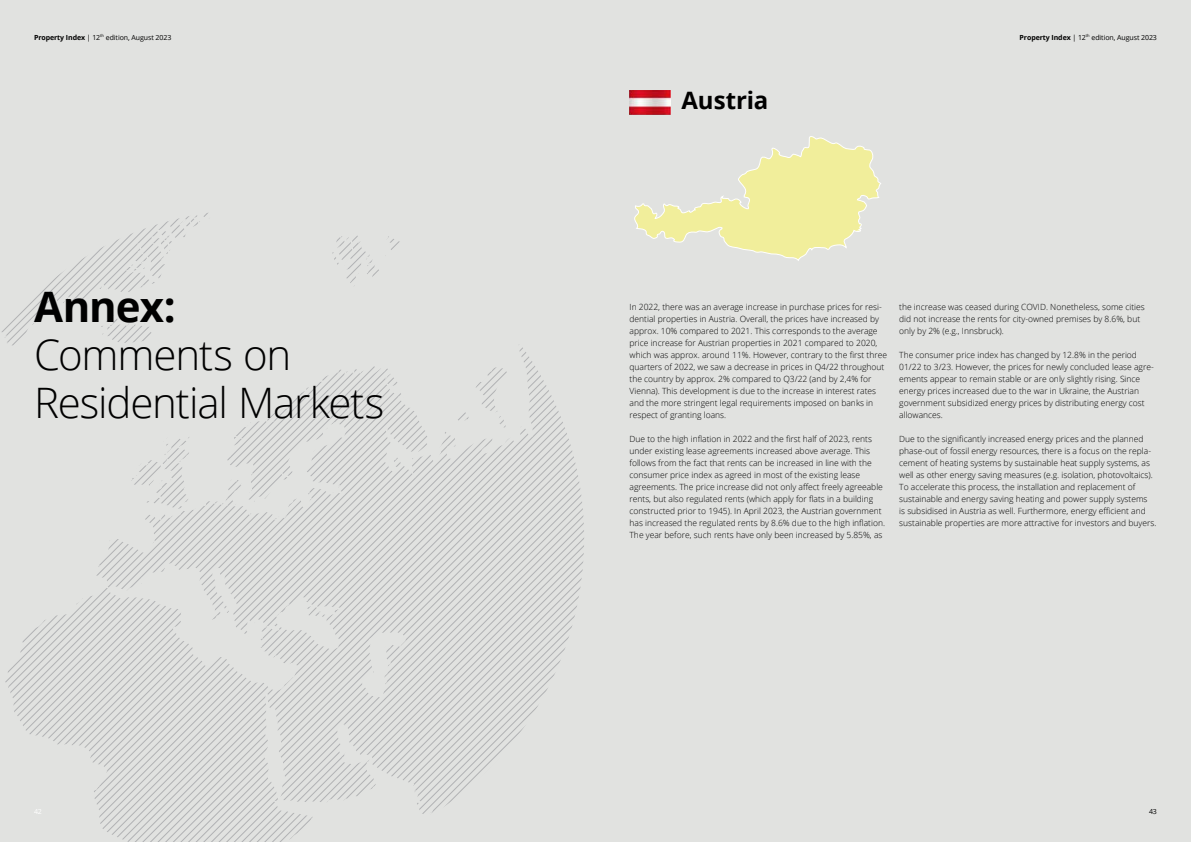
<style>
.page{position:relative;width:1191px;height:842px;background:#e1e2e0}
.page>*{position:absolute;margin:0;border:0;box-sizing:border-box;transform-origin:0 0}
.t1{font:300 42px/48px "Open Sans";letter-spacing:-.025em;color:#000}
.t2{font:700 42px "Open Sans";letter-spacing:-.02em;color:#000}
.t3{font:700 24px "Open Sans";letter-spacing:-.005em;color:#000}
.t4{font:300 8.5px/12px "Open Sans";color:#000}
.t5{font:7px "Open Sans";letter-spacing:-.01em;color:#000}
.s1{font-weight:700}
</style>
<div class="page">
<svg style="left:632px;top:135px;width:250px;height:127px;background:#e9e8c0"></svg>
<svg style="left:227px;top:366px;width:307px;height:136px;background:#dbdcdb"></svg>
<div style="left:0;top:213px;width:387px;height:133px;background:#e1e2e0"></div>
<img style="left:629px;top:90px;width:41px;height:25px">
<p class="t5" style="left:34px;top:32px;width:139px"><span class="s1">Property Index</span> | 12<sup>th</sup> edition, August 2023</p>
<h1 class="t2" style="left:34px;top:277px;width:143px">Annex:</h1>
<h1 class="t1" style="left:34px;top:330px;width:352px">Comments on<br>Residential Markets</h1>
<h2 class="t3" style="left:681px;top:84px;width:88px">Austria</h2>
<p class="t5" style="left:1019px;top:32px;width:139px"><span class="s1">Property Index</span> | 12<sup>th</sup> edition, August 2023</p>
<p class="t4" style="left:629px;top:300px;width:259px">In 2022, there was an average increase in purchase prices for resi&shy;dential properties in Austria. Overall, the prices have increased by approx. 10% compared to 2021. This corresponds to the average price increase for Austrian properties in 2021 compared to 2020, which was approx. around 11%. However, contrary to the first three quarters of 2022, we saw a decrease in prices in Q4/22 throughout the country by approx. 2% compared to Q3/22 (and by 2,4% for Vienna). This development is due to the increase in interest rates and the more stringent legal requirements imposed on banks in respect of granting loans.</p>
<p class="t4" style="left:629px;top:432px;width:257px">Due to the high inflation in 2022 and the first half of 2023, rents under existing lease agreements increased above average. This follows from the fact that rents can be increased in line with the consumer price index as agreed in most of the existing lease agreements. The price increase did not only affect freely agreeable rents, but also regulated rents (which apply for flats in a building constructed prior to 1945). In April 2023, the Austrian government has increased the regulated rents by 8.6% due to the high inflation.<br>The year before, such rents have only been increased by 5.85%, as</p>
<p class="t4" style="left:899px;top:300px;width:247px">the increase was ceased during COVID. Nonetheless, some cities did not increase the rents for city-owned premises by 8.6%, but only by 2% (e.g., Innsbruck).</p>
<p class="t4" style="left:899px;top:348px;width:256px">The consumer price index has changed by 12.8% in the period 01/22 to 3/23. However, the prices for newly concluded lease agre&shy;ements appear to remain stable or are only slightly rising. Since energy prices increased due to the war in Ukraine, the Austrian government subsidized energy prices by distributing energy cost allowances.</p>
<p class="t4" style="left:899px;top:432px;width:259px">Due to the significantly increased energy prices and the planned phase-out of fossil energy resources, there is a focus on the repla&shy;cement of heating systems by sustainable heat supply systems, as well as other energy saving measures (e.g. isolation, photovoltaics).<br>To accelerate this process, the installation and replacement of sustainable and energy saving heating and power supply systems<br>is subsidised in Austria as well. Furthermore, energy efficient and sustainable properties are more attractive for investors and buyers.</p>
<p class="t5" style="left:1149px;top:807px;width:9px">43</p>
</div>
